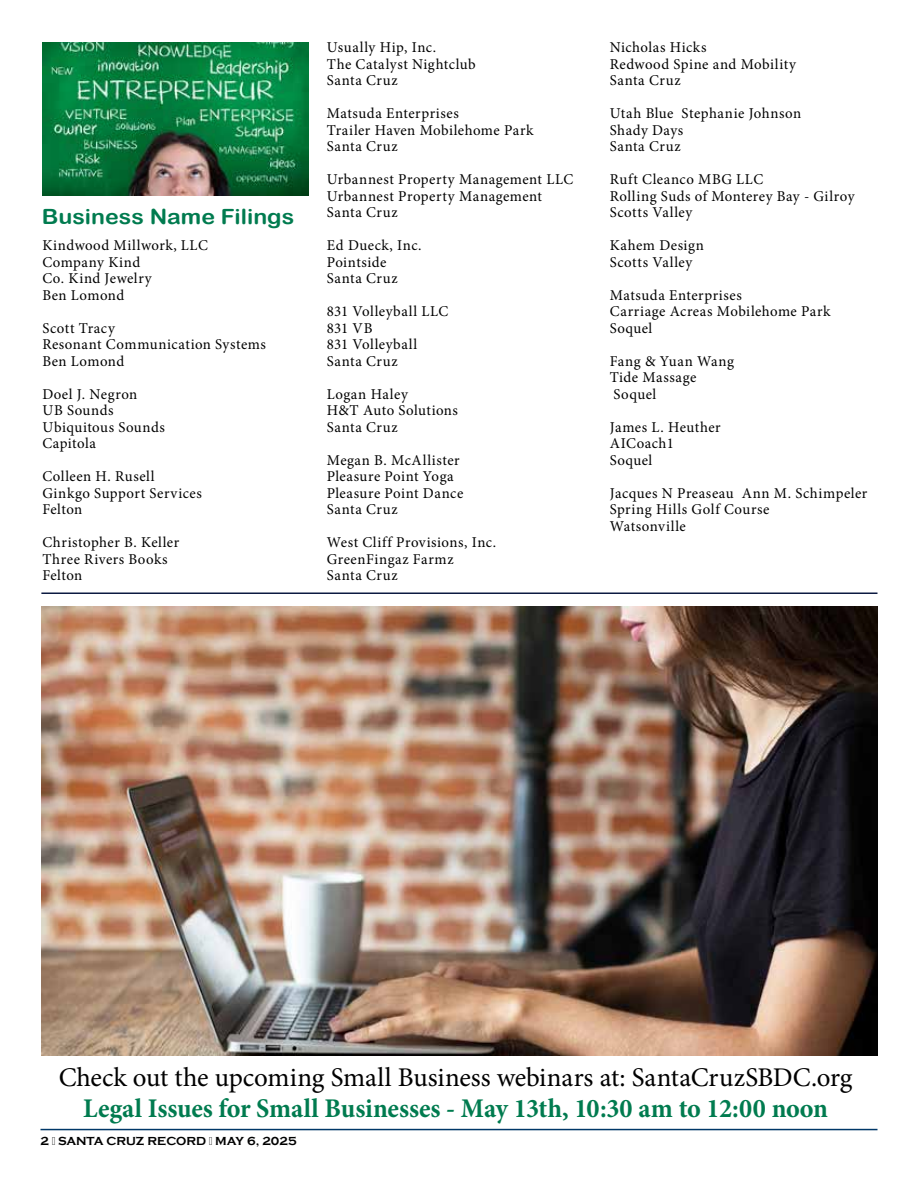
<style>
.page{position:relative;width:918px;height:1188px;background:#fff}
.page>*{position:absolute;margin:0;border:0;box-sizing:border-box;transform-origin:0 0}
.t1{font:27px "Minion Pro";letter-spacing:-.005em;color:#000}
.t2{font:700 27px "Minion Pro";letter-spacing:-.005em;color:#007b4f}
.t3{font:21px "Arial Rounded MT Bold";color:#007b4f;scale:1.1 1}
.t4{font:15px/16.5px "Minion Pro";letter-spacing:.035em;color:#000}
.t5{font:700 12px "Copperplate Gothic";color:#000}
</style>
<div class="page">
<hr style="left:40px;top:1129px;width:838px;height:1px;background:#003768">
<img style="left:42px;top:42px;width:266px;height:154px">
<hr style="left:41px;top:593px;width:837px;height:1px;background:#0c1a41">
<img style="left:42px;top:607px;width:836px;height:449px">
<h2 class="t3" style="left:42px;top:204px;width:231px">Business Name Filings</h2>
<p class="t4" style="left:42px;top:237px;width:167px">Kindwood Millwork, LLC<br>Company Kind<br>Co. Kind Jewelry<br>Ben Lomond</p>
<p class="t4" style="left:42px;top:320px;width:225px">Scott Tracy<br>Resonant Communication Systems<br>Ben Lomond</p>
<p class="t4" style="left:42px;top:386px;width:124px">Doel J. Negron<br>UB Sounds<br>Ubiquitous Sounds<br>Capitola</p>
<p class="t4" style="left:42px;top:468px;width:161px">Colleen H. Rusell<br>Ginkgo Support Services<br>Felton</p>
<p class="t4" style="left:42px;top:534px;width:138px">Christopher B. Keller<br>Three Rivers Books<br>Felton</p>
<p class="t4" style="left:327px;top:39px;width:150px">Usually Hip, Inc.<br>The Catalyst Nightclub<br>Santa Cruz</p>
<p class="t4" style="left:327px;top:105px;width:208px">Matsuda Enterprises<br>Trailer Haven Mobilehome Park<br>Santa Cruz</p>
<p class="t4" style="left:327px;top:171px;width:248px">Urbannest Property Management LLC<br>Urbannest Property Management<br>Santa Cruz</p>
<p class="t4" style="left:327px;top:237px;width:96px">Ed Dueck, Inc.<br>Pointside<br>Santa Cruz</p>
<p class="t4" style="left:327px;top:303px;width:123px">831 Volleyball LLC<br>831 VB<br>831 Volleyball<br>Santa Cruz</p>
<p class="t4" style="left:327px;top:386px;width:133px">Logan Haley<br>H&amp;T Auto Solutions<br>Santa Cruz</p>
<p class="t4" style="left:327px;top:452px;width:138px">Megan B. McAllister<br>Pleasure Point Yoga<br>Pleasure Point Dance<br>Santa Cruz</p>
<p class="t4" style="left:327px;top:534px;width:171px">West Cliff Provisions, Inc.<br>GreenFingaz Farmz<br>Santa Cruz</p>
<p class="t4" style="left:610px;top:39px;width:188px">Nicholas Hicks<br>Redwood Spine and Mobility<br>Santa Cruz</p>
<p class="t4" style="left:610px;top:105px;width:193px">Utah Blue Stephanie Johnson<br>Shady Days<br>Santa Cruz</p>
<p class="t4" style="left:610px;top:171px;width:246px">Ruft Cleanco MBG LLC<br>Rolling Suds of Monterey Bay - Gilroy<br>Scotts Valley</p>
<p class="t4" style="left:610px;top:237px;width:96px">Kahem Design<br>Scotts Valley</p>
<p class="t4" style="left:610px;top:287px;width:222px">Matsuda Enterprises<br>Carriage Acreas Mobilehome Park<br>Soquel</p>
<p class="t4" style="left:610px;top:353px;width:126px">Fang &amp; Yuan Wang<br>Tide Massage<br>Soquel</p>
<p class="t4" style="left:610px;top:419px;width:113px">James L. Heuther<br>AICoach1<br>Soquel</p>
<p class="t4" style="left:610px;top:485px;width:259px">Jacques N Preaseau Ann M. Schimpeler<br>Spring Hills Golf Course<br>Watsonville</p>
<h1 class="t1" style="left:59px;top:1059px;width:795px">Check out the upcoming Small Business webinars at: SantaCruzSBDC.org</h1>
<h1 class="t2" style="left:83px;top:1090px;width:746px">Legal Issues for Small Businesses - May 13th, 10:30 am to 12:00 noon</h1>
<p class="t5" style="left:40px;top:1135px;width:258px">2 · SANTA CRUZ RECORD · MAY 6, 2025</p>
</div>
